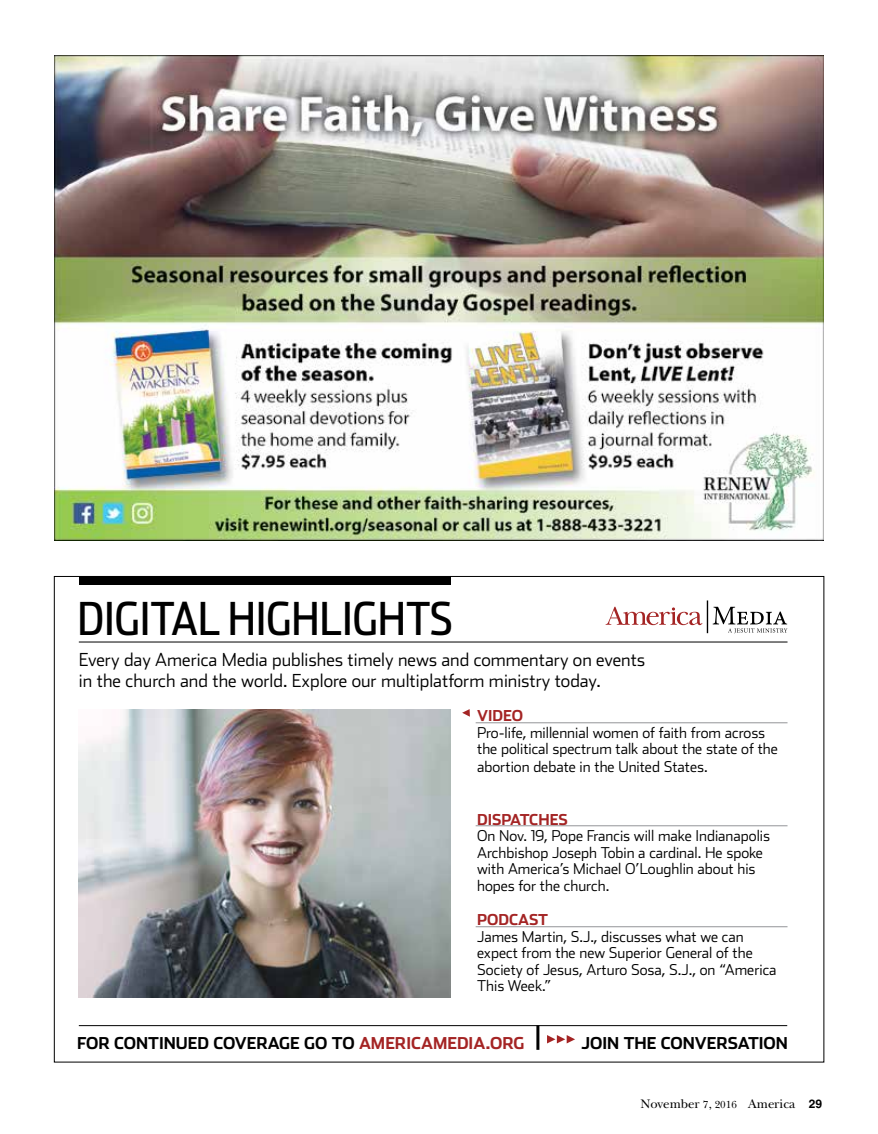
<style>
.page{position:relative;width:878px;height:1134px;background:#fff}
.page>*{position:absolute;margin:0;border:0;box-sizing:border-box;transform-origin:0 0}
.t1{font:45.45px "Stainless Cond";color:#000}
.t2{font:300 18px/21.6px "Stainless";color:#000}
.t3{font:700 16.35px "Stainless";color:#000}
.t4{font:300 15px/16.5px "Stainless";color:#000}
.t5{font:700 15px "Stainless";color:#a42424}
.t6{font:12.75px "New Baskerville ITC";color:#000}
.s1{color:#a42424}
.s2{font-size:10.5px}
.s3{font-family:"Helvetica LT Std";font-weight:700;font-size:12px}
</style>
<div class="page">
<img style="left:54px;top:56px;width:770px;height:485px">
<hr style="left:79px;top:642px;width:708px;height:1px;background:#000">
<hr style="left:475px;top:723px;width:312px;height:1px;background:#939598">
<hr style="left:475px;top:826px;width:312px;height:1px;background:#939598">
<div style="left:79px;top:576px;width:371px;height:9px;background:#000"></div>
<hr style="left:706px;top:600px;width:2px;height:33px;background:#000">
<svg style="left:605px;top:607px;width:97px;height:18px"></svg>
<svg style="left:712px;top:607px;width:75px;height:26px"></svg>
<svg style="left:462px;top:709px;width:8px;height:8px"></svg>
<svg style="left:547px;top:1035px;width:28px;height:8px"></svg>
<hr style="left:79px;top:1025px;width:708px;height:1px;background:#000">
<hr style="left:536px;top:1025px;width:3px;height:25px;background:#000">
<img style="left:79px;top:709px;width:371px;height:289px">
<hr style="left:475px;top:926px;width:312px;height:1px;background:#939598">
<h1 class="t1" style="left:77px;top:592px;width:377px">DIGITAL HIGHLIGHTS</h1>
<p class="t2" style="left:79px;top:648px;width:567px">Every day America Media publishes timely news and commentary on events in the church and the world. Explore our multiplatform ministry today.</p>
<p class="t5" style="left:477px;top:707px;width:47px">VIDEO</p>
<p class="t4" style="left:477px;top:724px;width:302px">Pro-life, millennial women of faith from across the political spectrum talk about the state of the</p>
<p class="t4" style="left:477px;top:758px;width:232px">abortion debate in the United States.</p>
<p class="t5" style="left:477px;top:810px;width:92px">DISPATCHES</p>
<p class="t4" style="left:477px;top:827px;width:294px">On Nov. 19, Pope Francis will make Indianapolis Archbishop Joseph Tobin a cardinal. He spoke with America’s Michael O’Loughlin about his hopes for the church.</p>
<p class="t5" style="left:477px;top:911px;width:72px">PODCAST</p>
<p class="t4" style="left:477px;top:928px;width:301px">James Martin, S.J., discusses what we can expect from the new Superior General of the Society of Jesus, Arturo Sosa, S.J., on “America This Week.”</p>
<p class="t3" style="left:77px;top:1033px;width:449px">FOR CONTINUED COVERAGE GO TO <span class="s1">AMERICAMEDIA.ORG</span></p>
<p class="t3" style="left:581px;top:1033px;width:208px">JOIN THE CONVERSATION</p>
<p class="t6" style="left:640px;top:1097px;width:183px">November <span class="s2">7</span>, <span class="s2">2016</span> America <span class="s3">29</span></p>
</div>
